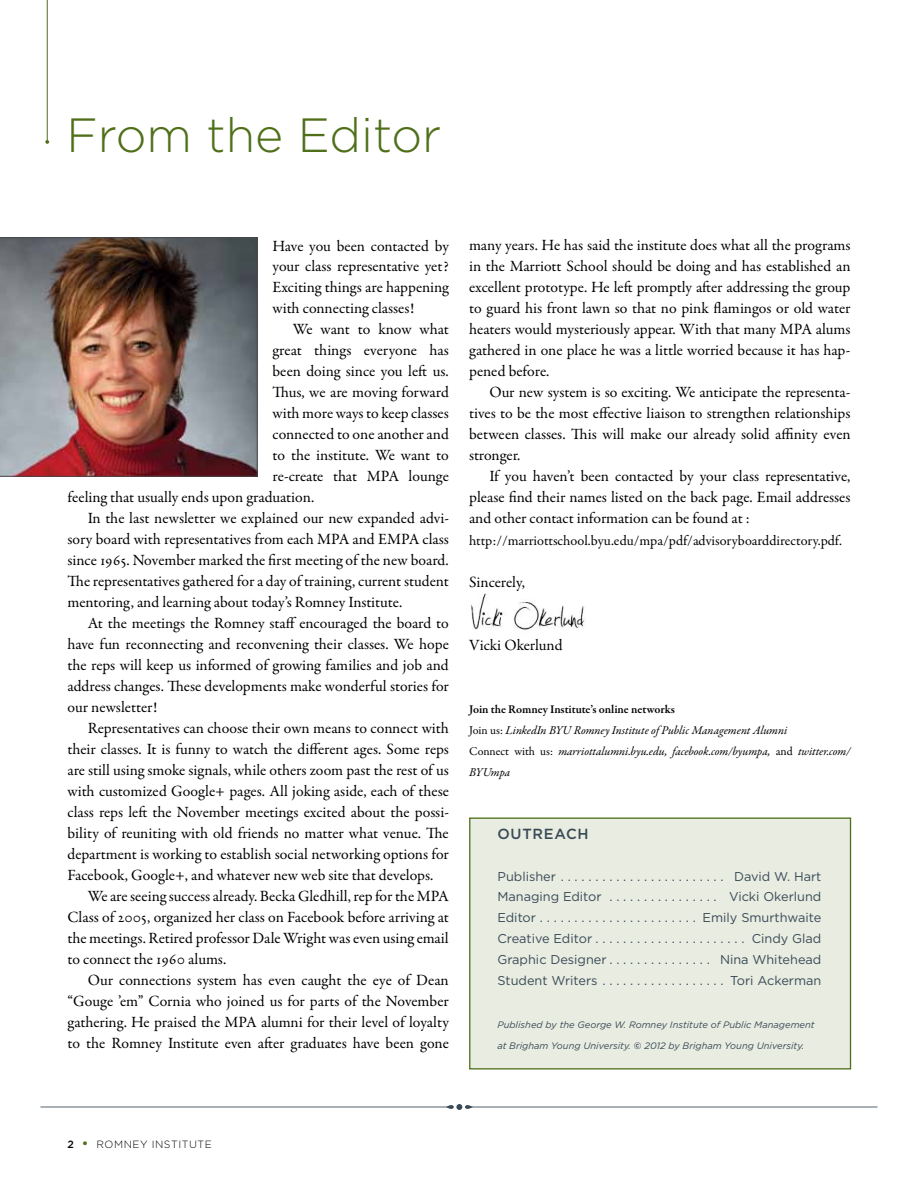
<style>
.page{position:relative;width:918px;height:1188px;background:#fff}
.page>*{position:absolute;margin:0;border:0;box-sizing:border-box;transform-origin:0 0}
.t1{font:300 48px "Gotham";color:#4f6f19}
.t2{font:15.75px/21px "Garamond Premr Pro";letter-spacing:-.005em;color:#000;text-align:justify}
.t3{font:500 14.7px "Gotham";letter-spacing:.05em;color:#394a57}
.t4{font:14.25px "Garamond Premr Pro";color:#000}
.t5{font:12.75px/21px "Gotham";color:#394a57;text-align:justify}
.t6{font:italic 12px/21px "Garamond Premr Pro";letter-spacing:-.005em;color:#000}
.t7{font:300 10.5px "Gotham";letter-spacing:.05em;color:#000}
.t8{font:italic 9.3px "Gotham";color:#394a57}
.s1{font-weight:600;font-style:normal}
.s2{font-style:normal}
.s3{font-weight:700;font-style:normal}
.s4{font-weight:500}
.s5{font-weight:500;font-size:13.5px;color:#4f6f19}
</style>
<div class="page">
<div style="left:470px;top:818px;width:381px;height:251px;background:#e8ece1"></div>
<div style="left:469px;top:818px;width:382px;height:252px;border:1px solid #4f6f19"></div>
<hr style="left:47px;top:0;width:1px;height:142px;background:#4f6f19">
<svg style="left:45px;top:140px;width:4px;height:4px"></svg>
<img style="left:0;top:238px;width:257px;height:238px">
<img style="left:471px;top:594px;width:114px;height:36px">
<svg style="left:40px;top:1104px;width:837px;height:6px"></svg>
<h1 class="t1" style="left:66px;top:106px;width:377px">FROM THE EDITOR</h1>
<p class="t2" style="left:273px;top:235px;width:178px">Have you been contacted by your class representative yet?<br>Exciting things are happening with connecting classes!</p>
<p class="t2" style="left:293px;top:319px;width:158px">We want to know what</p>
<p class="t2" style="left:273px;top:340px;width:178px">great things everyone has</p>
<p class="t2" style="left:273px;top:361px;width:178px">been doing since you left us.</p>
<p class="t2" style="left:273px;top:382px;width:178px">Thus, we are moving forward</p>
<p class="t2" style="left:273px;top:403px;width:178px">with more ways to keep classes</p>
<p class="t2" style="left:273px;top:424px;width:178px">connected to one another and</p>
<p class="t2" style="left:273px;top:445px;width:178px">to the institute. We want to</p>
<p class="t2" style="left:273px;top:466px;width:178px">re-create that MPA lounge</p>
<p class="t2" style="left:68px;top:487px;width:248px">feeling that usually ends upon graduation.</p>
<p class="t2" style="left:88px;top:508px;width:363px">In the last newsletter we explained our new expanded advi-</p>
<p class="t2" style="left:68px;top:529px;width:383px">sory board with representatives from each MPA and EMPA class</p>
<p class="t2" style="left:68px;top:550px;width:383px">since 1965. November marked the first meeting of the new board.</p>
<p class="t2" style="left:68px;top:571px;width:383px">The representatives gathered for a day of training, current student</p>
<p class="t2" style="left:68px;top:592px;width:336px">mentoring, and learning about today’s Romney Institute.</p>
<p class="t2" style="left:88px;top:613px;width:363px">At the meetings the Romney staff encouraged the board to</p>
<p class="t2" style="left:68px;top:634px;width:383px">have fun reconnecting and reconvening their classes. We hope</p>
<p class="t2" style="left:68px;top:655px;width:383px">the reps will keep us informed of growing families and job and</p>
<p class="t2" style="left:68px;top:676px;width:383px">address changes. These developments make wonderful stories for</p>
<p class="t2" style="left:68px;top:697px;width:91px">our newsletter!</p>
<p class="t2" style="left:88px;top:718px;width:363px">Representatives can choose their own means to connect with</p>
<p class="t2" style="left:68px;top:739px;width:383px">their classes. It is funny to watch the different ages. Some reps</p>
<p class="t2" style="left:68px;top:760px;width:383px">are still using smoke signals, while others zoom past the rest of us</p>
<p class="t2" style="left:68px;top:781px;width:383px">with customized Google+ pages. All joking aside, each of these</p>
<p class="t2" style="left:68px;top:802px;width:383px">class reps left the November meetings excited about the possi-</p>
<p class="t2" style="left:68px;top:823px;width:383px">bility of reuniting with old friends no matter what venue. The</p>
<p class="t2" style="left:68px;top:844px;width:383px">department is working to establish social networking options for</p>
<p class="t2" style="left:68px;top:865px;width:367px">Facebook, Google+, and whatever new web site that develops.</p>
<p class="t2" style="left:88px;top:886px;width:363px">We are seeing success already. Becka Gledhill, rep for the MPA</p>
<p class="t2" style="left:68px;top:907px;width:383px">Class of 2005, organized her class on Facebook before arriving at</p>
<p class="t2" style="left:68px;top:928px;width:383px">the meetings. Retired professor Dale Wright was even using email</p>
<p class="t2" style="left:68px;top:949px;width:160px">to connect the 1960 alums.</p>
<p class="t2" style="left:88px;top:970px;width:363px">Our connections system has even caught the eye of Dean</p>
<p class="t2" style="left:68px;top:991px;width:383px">“Gouge ’em” Cornia who joined us for parts of the November</p>
<p class="t2" style="left:68px;top:1012px;width:383px">gathering. He praised the MPA alumni for their level of loyalty</p>
<p class="t2" style="left:68px;top:1033px;width:383px">to the Romney Institute even after graduates have been gone</p>
<p class="t2" style="left:469px;top:235px;width:383px">many years. He has said the institute does what all the programs in the Marriott School should be doing and has established an excellent prototype. He left promptly after addressing the group to guard his front lawn so that no pink flamingos or old water heaters would mysteriously appear. With that many MPA alums gathered in one place he was a little worried because it has hap&shy;pened before.</p>
<p class="t2" style="left:469px;top:382px;width:383px;text-indent:20px">Our new system is so exciting. We anticipate the representa&shy;tives to be the most effective liaison to strengthen relationships between classes. This will make our already solid affinity even stronger.</p>
<p class="t2" style="left:469px;top:466px;width:383px;text-indent:20px">If you haven’t been contacted by your class representative, please find their names listed on the back page. Email addresses and other contact information can be found at :</p>
<p class="t4" style="left:469px;top:531px;width:374px">http://marriottschool.byu.edu/mpa/pdf/advisoryboarddirectory.pdf.</p>
<p class="t2" style="left:469px;top:571px;width:57px">Sincerely,</p>
<p class="t2" style="left:469px;top:634px;width:95px">Vicki Okerlund</p>
<p class="t6" style="left:469px;top:699px;width:383px"><span class="s1">Join the Romney Institute’s online networks<br></span><span class="s2">Join us:</span> LinkedIn BYU Romney Institute of Public Management Alumni<br><span class="s2">Connect with us:</span> marriottalumni.byu.edu, facebook.com/byumpa, <span class="s2">and</span> twitter.com/ BYUmpa</p>
<p class="t3" style="left:497px;top:824px;width:93px">OUTREACH</p>
<p class="t5" style="left:497px;top:865px;width:326px">Publisher . . . . . . . . . . . . . . . . . . . . . . . . David W. Hart Managing Editor . . . . . . . . . . . . . . . . Vicki Okerlund Editor . . . . . . . . . . . . . . . . . . . . . . Emily Smurthwaite Creative Editor . . . . . . . . . . . . . . . . . . . . . Cindy Glad Graphic Designer . . . . . . . . . . . . . . . Nina Whitehead Student Writers . . . . . . . . . . . . . . . . . Tori Ackerman</p>
<p class="t8" style="left:497px;top:1019px;width:319px">Published by the George W. Romney Institute of Public Management</p>
<p class="t8" style="left:497px;top:1040px;width:308px">at Brigham Young University. <span class="s3">©</span> 2012 by Brigham Young University.</p>
<p class="t7" style="left:68px;top:1137px;width:144px"><span class="s4">2</span> <span class="s5">•</span> ROMNEY INSTITUTE</p>
</div>
